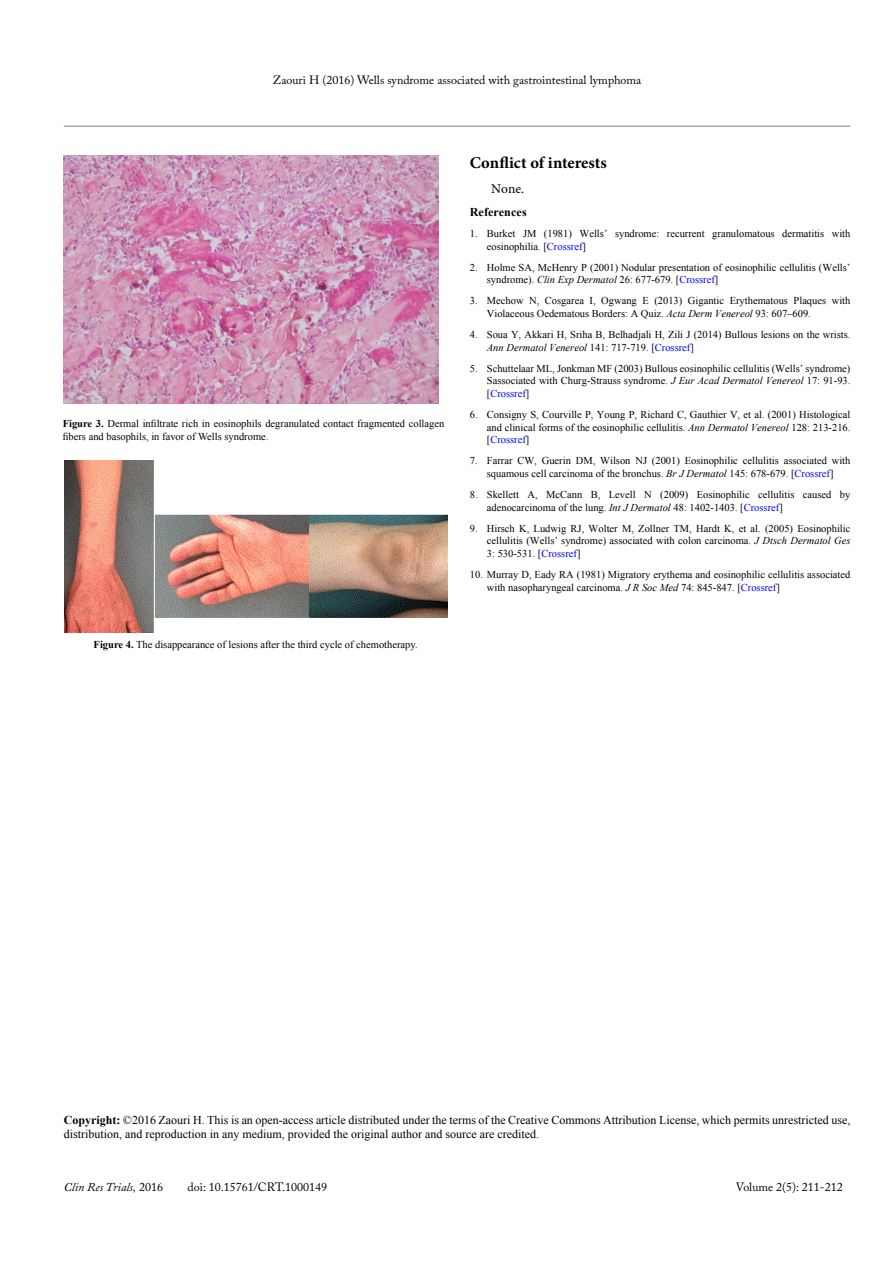
<style>
.page{position:relative;width:893px;height:1263px;background:#fff}
.page>*{position:absolute;margin:0;border:0;box-sizing:border-box;transform-origin:0 0}
.t1{font:700 16.5px "Minion Pro";letter-spacing:-.005em;color:#000}
.t2{font:13.5px "Minion Pro";color:#000}
.t3{font:12px/14.4px "Times New Roman";color:#000}
.t4{font:12px "Adobe Caslon Pro";color:#000}
.t5{font:italic 12px "Adobe Caslon Pro";color:#000}
.t6{font:700 12px "Times New Roman";letter-spacing:.01em;color:#000}
.t7{font:10.5px/12.6px "Times New Roman";color:#000}
.s1{font-weight:700}
.s2{color:#00f}
.s3{font-style:italic}
.s4{font-style:normal}
</style>
<div class="page">
<hr style="left:64px;top:126px;width:786px;height:1px;background:#808285">
<img style="left:64px;top:155px;width:374px;height:248px">
<img style="left:64px;top:460px;width:383px;height:173px">
<p class="t4" style="left:273px;top:73px;width:370px">Zaouri H (2016) Wells syndrome associated with gastrointestinal lymphoma</p>
<p class="t7" style="left:63px;top:416px;width:383px;line-height:13.5px"><span class="s1">Figure 3.</span> Dermal infiltrate rich in eosinophils degranulated contact fragmented collagen fibers and basophils, in favor of Wells syndrome.</p>
<p class="t7" style="left:94px;top:638px;width:326px"><span class="s1">Figure 4.</span> The disappearance of lesions after the third cycle of chemotherapy.</p>
<h1 class="t1" style="left:470px;top:151px;width:138px">Conflict of interests</h1>
<p class="t2" style="left:491px;top:180px;width:35px">None.</p>
<p class="t6" style="left:470px;top:204px;width:58px">References</p>
<p class="t7" style="left:487px;top:227px;width:365px;text-indent:-17px">1. Burket JM (1981) Wells’ syndrome: recurrent granulomatous dermatitis with eosinophilia. [<span class="s2">Crossref</span>]</p>
<p class="t7" style="left:487px;top:261px;width:365px;text-indent:-17px">2. Holme SA, McHenry P (2001) Nodular presentation of eosinophilic cellulitis (Wells’ syndrome). <span class="s3">Clin Exp Dermatol</span> 26: 677-679. [<span class="s2">Crossref</span>]</p>
<p class="t7" style="left:487px;top:294px;width:365px;text-indent:-17px">3. Mechow N, Cosgarea I, Ogwang E (2013) Gigantic Erythematous Plaques with<br>Violaceous Oedematous Borders: A Quiz. <span class="s3">Acta Derm Venereol</span> 93: 607–609.</p>
<p class="t7" style="left:487px;top:328px;width:365px;text-indent:-17px">4. Soua Y, Akkari H, Sriha B, Belhadjali H, Zili J (2014) Bullous lesions on the wrists.<br><span class="s3">Ann Dermatol Venereol</span> 141: 717-719. [<span class="s2">Crossref</span>]</p>
<p class="t7" style="left:487px;top:362px;width:365px;text-align:justify;text-indent:-17px">5. Schuttelaar ML, Jonkman MF (2003) Bullous eosinophilic cellulitis (Wells’ syndrome)<br>Sassociated with Churg-Strauss syndrome. <span class="s3">J Eur Acad Dermatol Venereol</span> 17: 91-93. [<span class="s2">Crossref</span>]</p>
<p class="t7" style="left:487px;top:408px;width:365px;text-align:justify;text-indent:-17px">6. Consigny S, Courville P, Young P, Richard C, Gauthier V, et al. (2001) Histological and clinical forms of the eosinophilic cellulitis. <span class="s3">Ann Dermatol Venereol</span> 128: 213-216. [<span class="s2">Crossref</span>]</p>
<p class="t7" style="left:470px;top:454px;width:382px;text-align:center">7. Farrar CW, Guerin DM, Wilson NJ (2001) Eosinophilic cellulitis associated with squamous cell carcinoma of the bronchus. <span class="s3">Br J Dermatol</span> 145: 678-679. [<span class="s2">Crossref</span>]</p>
<p class="t7" style="left:487px;top:488px;width:365px;text-indent:-17px">8. Skellett A, McCann B, Levell N (2009) Eosinophilic cellulitis caused by adenocarcinoma of the lung. <span class="s3">Int J Dermatol</span> 48: 1402-1403. [<span class="s2">Crossref</span>]</p>
<p class="t7" style="left:487px;top:522px;width:365px;text-align:justify;text-indent:-17px">9. Hirsch K, Ludwig RJ, Wolter M, Zollner TM, Hardt K, et al. (2005) Eosinophilic cellulitis (Wells’ syndrome) associated with colon carcinoma. <span class="s3">J Dtsch Dermatol Ges </span>3: 530-531. [<span class="s2">Crossref</span>]</p>
<p class="t7" style="left:487px;top:568px;width:365px;text-indent:-17px">10. Murray D, Eady RA (1981) Migratory erythema and eosinophilic cellulitis associated with nasopharyngeal carcinoma. <span class="s3">J R Soc Med</span> 74: 845-847. [<span class="s2">Crossref</span>]</p>
<p class="t3" style="left:64px;top:1112px;width:788px"><span class="s1">Copyright:</span> ©2016 Zaouri H. This is an open-access article distributed under the terms of the Creative Commons Attribution License, which permits unrestricted use, distribution, and reproduction in any medium, provided the original author and source are credited.</p>
<p class="t5" style="left:64px;top:1180px;width:101px">Clin Res Trials, <span class="s4">2016</span></p>
<p class="t4" style="left:188px;top:1180px;width:141px">doi: 10.15761/CRT.1000149</p>
<p class="t4" style="left:736px;top:1180px;width:108px">Volume 2(5): 211-212</p>
</div>
